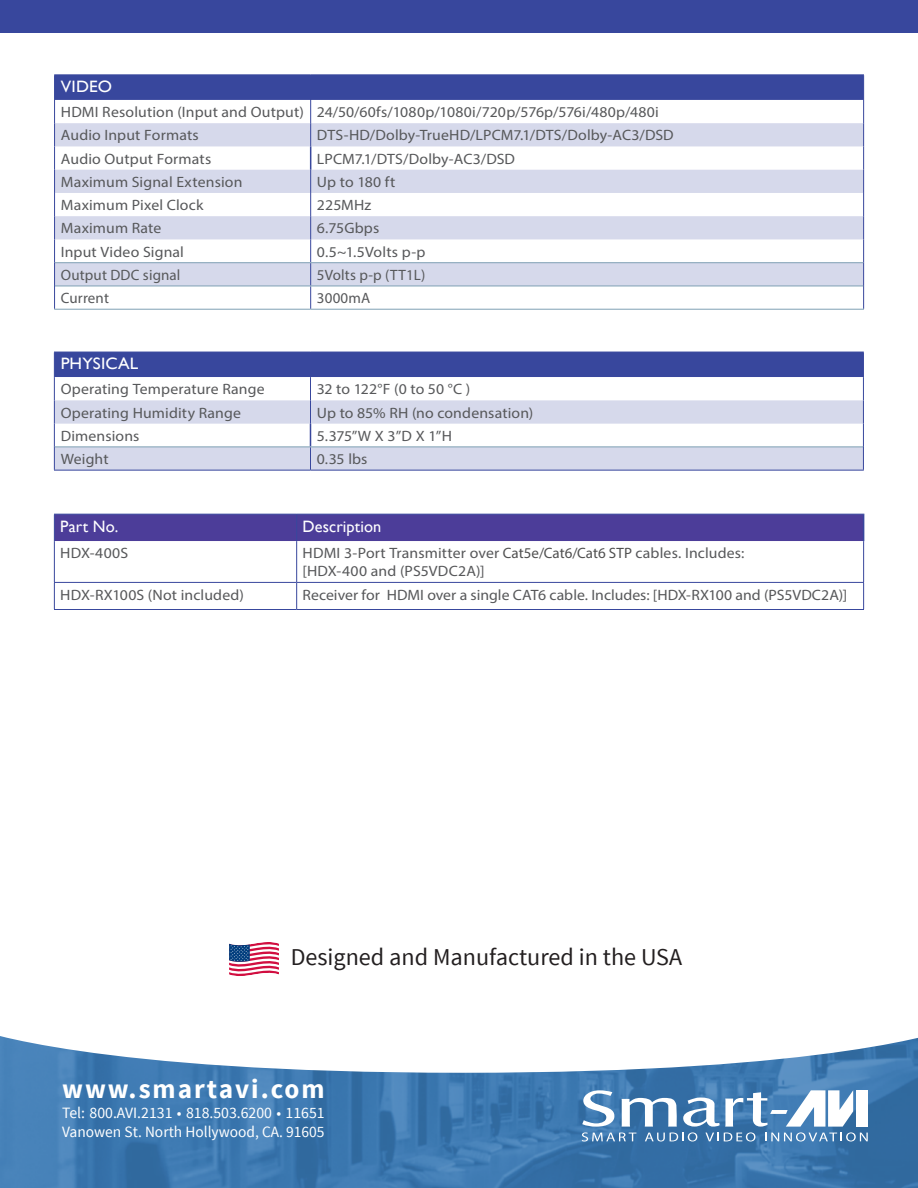
<style>
.page{position:relative;width:918px;height:1188px;background:#fff}
.page>*{position:absolute;margin:0;border:0;box-sizing:border-box;transform-origin:0 0}
.t1{font:700 27px "Source Sans Pro";letter-spacing:.075em;color:#fff}
.t2{font:24.15px "Source Sans Pro";color:#231f20}
.t3{font:16.5px "Gill Sans";letter-spacing:.01em;color:#fff}
.t4{font:16.5px "Gill Sans";letter-spacing:.01em;color:#fff;scale:1.05 1}
.t5{font:15.75px/18.9px "Source Sans Pro";color:#fff}
.t6{font:15px/18px "Myriad Pro";letter-spacing:.01em;color:#57585a;scale:1.05 1}
.t7{font:15px "Myriad Pro";letter-spacing:.01em;color:#57585a}
.s1{color:#505050}
</style>
<div class="page">
<svg style="left:54px;top:75px;width:810px;height:234px"></svg>
<hr style="left:55px;top:262px;width:256px;height:1px;background:#7fa0b4">
<hr style="left:55px;top:286px;width:256px;height:1px;background:#7fa0b4">
<hr style="left:54px;top:309px;width:257px;height:1px;background:#7fa0b4">
<hr style="left:311px;top:262px;width:552px;height:1px;background:#7fa0b4">
<hr style="left:311px;top:286px;width:552px;height:1px;background:#7fa0b4">
<hr style="left:311px;top:309px;width:553px;height:1px;background:#7fa0b4">
<img style="left:0;top:1073px;width:918px;height:115px">
<svg style="left:0;top:1036px;width:918px;height:37px"></svg>
<svg style="left:582px;top:1090px;width:286px;height:52px"></svg>
<svg style="left:229px;top:942px;width:50px;height:34px"></svg>
<svg style="left:55px;top:541px;width:808px;height:68px"></svg>
<hr style="left:296px;top:541px;width:1px;height:41px;background:#38479d">
<svg style="left:296px;top:583px;width:1px;height:26px"></svg>
<hr style="left:54px;top:541px;width:1px;height:41px;background:#38479d">
<hr style="left:863px;top:541px;width:1px;height:41px;background:#38479d">
<hr style="left:54px;top:582px;width:243px;height:1px;background:#38479d">
<svg style="left:54px;top:583px;width:1px;height:26px"></svg>
<hr style="left:297px;top:582px;width:567px;height:1px;background:#38479d">
<svg style="left:863px;top:583px;width:1px;height:26px"></svg>
<hr style="left:54px;top:609px;width:243px;height:1px;background:#38479d">
<hr style="left:297px;top:609px;width:567px;height:1px;background:#38479d">
<div style="left:54px;top:514px;width:810px;height:27px;background:#4c3d99"></div>
<svg style="left:54px;top:352px;width:810px;height:118px"></svg>
<hr style="left:55px;top:447px;width:255px;height:1px;background:#7fa0b4">
<hr style="left:54px;top:470px;width:256px;height:1px;background:#38479d">
<hr style="left:310px;top:447px;width:553px;height:1px;background:#7fa0b4">
<hr style="left:310px;top:470px;width:554px;height:1px;background:#38479d">
<div style="left:0;top:0;width:918px;height:33px;background:#38479d"></div>
<p class="t4" style="left:61px;top:77px;width:50px">VIDEO</p>
<p class="t6" style="left:61px;top:103px;width:233px">HDMI Resolution (Input and Output)</p>
<p class="t6" style="left:317px;top:103px;width:327px">24/50/60fs/1080p/1080i/720p/576p/576i/480p/480i</p>
<p class="t6" style="left:61px;top:126px;width:133px">Audio Input Formats</p>
<p class="t6" style="left:317px;top:126px;width:341px">DTS-HD/Dolby-TrueHD/LPCM7.1/DTS/Dolby-AC3/DSD</p>
<p class="t6" style="left:61px;top:149px;width:145px">Audio Output Formats</p>
<p class="t6" style="left:317px;top:149px;width:190px">LPCM7.1/DTS/Dolby-AC3/DSD</p>
<p class="t6" style="left:61px;top:173px;width:174px">Maximum Signal Extension</p>
<p class="t6" style="left:317px;top:173px;width:76px">Up to 180 ft</p>
<p class="t6" style="left:61px;top:196px;width:137px">Maximum Pixel Clock</p>
<p class="t6" style="left:317px;top:196px;width:53px">225MHz</p>
<p class="t6" style="left:61px;top:219px;width:97px">Maximum Rate</p>
<p class="t6" style="left:317px;top:219px;width:61px">6.75Gbps</p>
<p class="t6" style="left:61px;top:242px;width:119px">Input Video Signal</p>
<p class="t6" style="left:317px;top:242px;width:105px">0.5~1.5Volts p-p</p>
<p class="t7" style="left:61px;top:266px;width:121px">Output DDC signal</p>
<p class="t7" style="left:317px;top:266px;width:110px">5Volts p-p (TT1L)</p>
<p class="t7" style="left:61px;top:289px;width:50px">Current</p>
<p class="t7" style="left:317px;top:289px;width:55px">3000mA</p>
<p class="t4" style="left:61px;top:354px;width:76px">PHYSICAL</p>
<p class="t6" style="left:61px;top:380px;width:196px">Operating Temperature Range</p>
<p class="t6" style="left:317px;top:380px;width:148px">32 to 122°F (0 to 50 °C )</p>
<p class="t6" style="left:61px;top:403px;width:173px">Operating Humidity Range</p>
<p class="t6" style="left:317px;top:403px;width:208px">Up to 85% RH (no condensation)</p>
<p class="t6" style="left:61px;top:427px;width:77px">Dimensions</p>
<p class="t6" style="left:317px;top:427px;width:130px">5.375”W X 3”D X 1”H</p>
<p class="t6" style="left:61px;top:450px;width:47px">Weight</p>
<p class="t6" style="left:317px;top:450px;width:50px">0.35 lbs</p>
<p class="t3" style="left:60px;top:516px;width:59px">Part No.</p>
<p class="t3" style="left:303px;top:516px;width:80px">Description</p>
<p class="t6" style="left:60px;top:544px;width:66px">HDX-400S</p>
<p class="t6" style="left:303px;top:544px;width:422px">HDMI 3-Port Transmitter over <span class="s1">Cat5e/Cat6/Cat6 STP</span> cables. Includes: [HDX-400 and (PS5VDC2A)]</p>
<p class="t6" style="left:60px;top:585px;width:177px">HDX-RX100S (Not included)</p>
<p class="t6" style="left:303px;top:585px;width:520px">Receiver for HDMI over a single CAT6 cable. Includes: [HDX-RX100 and (PS5VDC2A)]</p>
<p class="t2" style="left:291px;top:942px;width:393px">Designed and Manufactured in the USA</p>
<p class="t1" style="left:62px;top:1072px;width:264px">www.smartavi.com</p>
<p class="t5" style="left:62px;top:1104px;width:264px">Tel: 800.AVI.2131 • 818.503.6200 • 11651<br>Vanowen St. North Hollywood, CA. 91605</p>
</div>
